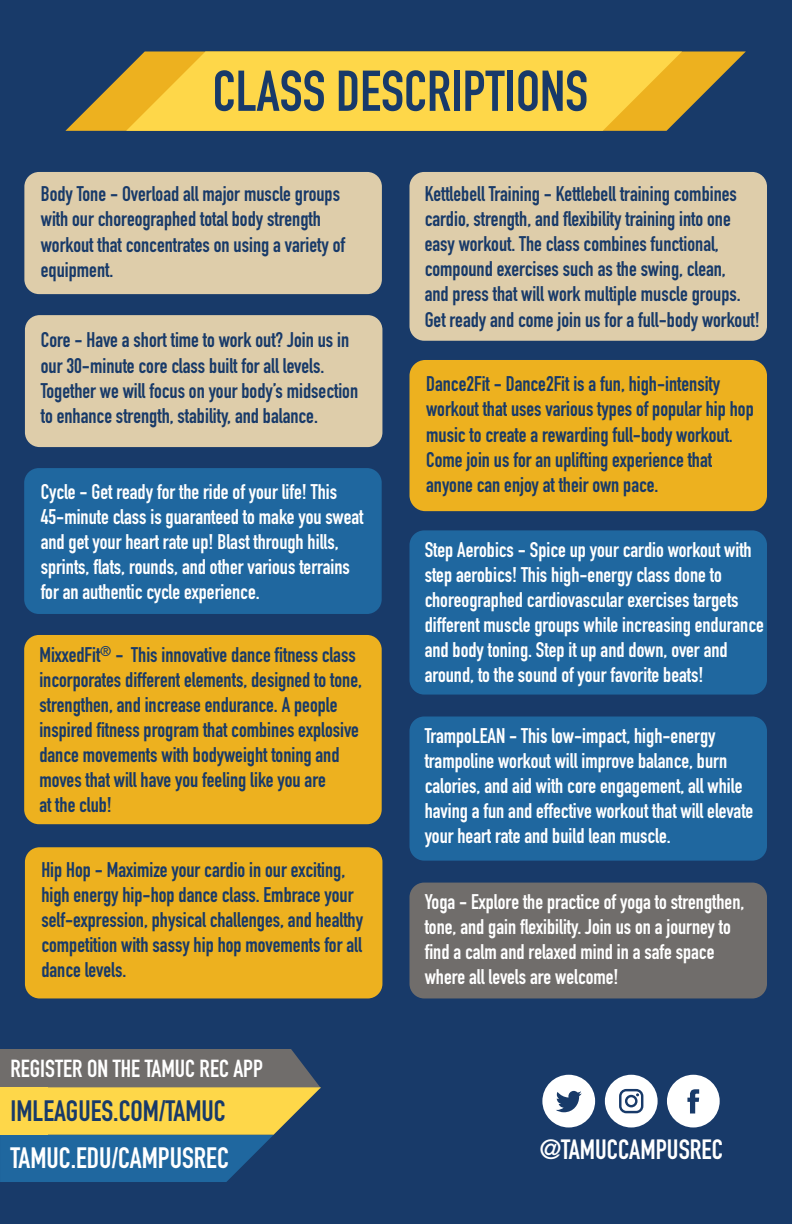
<style>
.page{position:relative;width:792px;height:1224px;background:#183a69}
.page>*{position:absolute;margin:0;border:0;box-sizing:border-box;transform-origin:0 0}
.t1{font:700 56.6px "DIN Condensed";color:#183a69}
.t2{font:700 29px "DIN Condensed";color:#183a69}
.t3{font:700 29px "DIN Condensed";color:#fff}
.t4{font:700 27.4px "DIN Condensed";color:#fff}
.t5{font:700 24.4px "DIN Condensed";color:#fff}
.t6{font:700 21px/25px "DIN Condensed";color:#183a69}
.t7{font:700 21px/25px "DIN Condensed";color:#fff}
</style>
<div class="page">
<svg style="left:0;top:1049px;width:321px;height:133px;background:#7d876d"></svg>
<svg style="left:65px;top:51px;width:681px;height:80px"></svg>
<svg style="left:126px;top:51px;width:556px;height:80px;background:#f9cf43"></svg>
<div style="left:24px;top:172px;width:358px;height:122px;background:#decdaa;border-radius:15px"></div>
<div style="left:410px;top:172px;width:357px;height:169px;background:#decdaa;border-radius:15px"></div>
<div style="left:24px;top:635px;width:358px;height:189px;background:#edb11f;border-radius:15px"></div>
<div style="left:25px;top:315px;width:357px;height:132px;background:#decdaa;border-radius:15px"></div>
<div style="left:25px;top:847px;width:357px;height:151px;background:#edb11f;border-radius:15px"></div>
<div style="left:24px;top:468px;width:358px;height:146px;background:#1f679f;border-radius:15px"></div>
<div style="left:410px;top:360px;width:357px;height:151px;background:#edb11f;border-radius:16px"></div>
<div style="left:410px;top:530px;width:357px;height:165px;background:#1f679f;border-radius:15px"></div>
<div style="left:410px;top:717px;width:357px;height:144px;background:#1f679f;border-radius:15px"></div>
<div style="left:410px;top:883px;width:357px;height:115px;background:#706d6b;border-radius:15px"></div>
<div style="left:542px;top:1075px;width:53px;height:52px;background:#fff;border-radius:50%"></div>
<div style="left:605px;top:1075px;width:53px;height:52px;background:#fff;border-radius:50%"></div>
<div style="left:667px;top:1075px;width:53px;height:52px;background:#fff;border-radius:50%"></div>
<svg style="left:556px;top:1091px;width:26px;height:21px"></svg>
<svg style="left:687px;top:1089px;width:12px;height:25px"></svg>
<svg style="left:619px;top:1089px;width:24px;height:24px"></svg>
<h1 class="t1" style="left:213px;top:53px;width:377px">CLASS DESCRIPTIONS</h1>
<p class="t6" style="left:41px;top:181px;width:306px">Body Tone - Overload all major muscle groups with our choreographed total body strength workout that concentrates on using a variety of equipment.</p>
<p class="t6" style="left:425px;top:181px;width:337px">Kettlebell Training - Kettlebell training combines cardio, strength, and flexibility training into one easy workout. The class combines functional, compound exercises such as the swing, clean,<br>and press that will work multiple muscle groups.<br>Get ready and come join us for a full-body workout!</p>
<p class="t6" style="left:41px;top:327px;width:319px">Core - Have a short time to work out? Join us in our 30-minute core class built for all levels.<br>Together we will focus on your body’s midsection to enhance strength, stability, and balance.</p>
<p class="t6" style="left:426px;top:371px;width:329px">Dance2Fit - Dance2Fit is a fun, high-intensity workout that uses various types of popular hip hop music to create a rewarding full-body workout.<br>Come join us for an uplifting experience that anyone can enjoy at their own pace.</p>
<p class="t7" style="left:41px;top:479px;width:324px">Cycle - Get ready for the ride of your life! This 45-minute class is guaranteed to make you sweat and get your heart rate up! Blast through hills, sprints, flats, rounds, and other various terrains for an authentic cycle experience.</p>
<p class="t7" style="left:425px;top:537px;width:341px">Step Aerobics - Spice up your cardio workout with step aerobics! This high-energy class done to choreographed cardiovascular exercises targets different muscle groups while increasing endurance and body toning. Step it up and down, over and around, to the sound of your favorite beats!</p>
<p class="t6" style="left:39px;top:642px;width:324px">MixxedFit<sup>®</sup> - This innovative dance fitness class incorporates different elements, designed to tone, strengthen, and increase endurance. A people inspired fitness program that combines explosive dance movements with bodyweight toning and moves that will have you feeling like you are<br>at the club!</p>
<p class="t7" style="left:425px;top:723px;width:330px">TrampoLEAN - This low-impact, high-energy trampoline workout will improve balance, burn calories, and aid with core engagement, all while having a fun and effective workout that will elevate your heart rate and build lean muscle.</p>
<p class="t6" style="left:41px;top:857px;width:323px">Hip Hop - Maximize your cardio in our exciting, high energy hip-hop dance class. Embrace your self-expression, physical challenges, and healthy competition with sassy hip hop movements for all dance levels.</p>
<p class="t5" style="left:11px;top:1052px;width:254px">REGISTER ON THE TAMUC REC APP</p>
<h2 class="t2" style="left:11px;top:1091px;width:217px">IMLEAGUES.COM/TAMUC</h2>
<h2 class="t3" style="left:11px;top:1138px;width:220px">TAMUC.EDU/CAMPUSREC</h2>
<p class="t7" style="left:425px;top:889px;width:321px">Yoga - Explore the practice of yoga to strengthen, tone, and gain flexibility. Join us on a journey to find a calm and relaxed mind in a safe space where all levels are welcome!</p>
<h3 class="t4" style="left:539px;top:1131px;width:185px">@TAMUCCAMPUSREC</h3>
</div>
